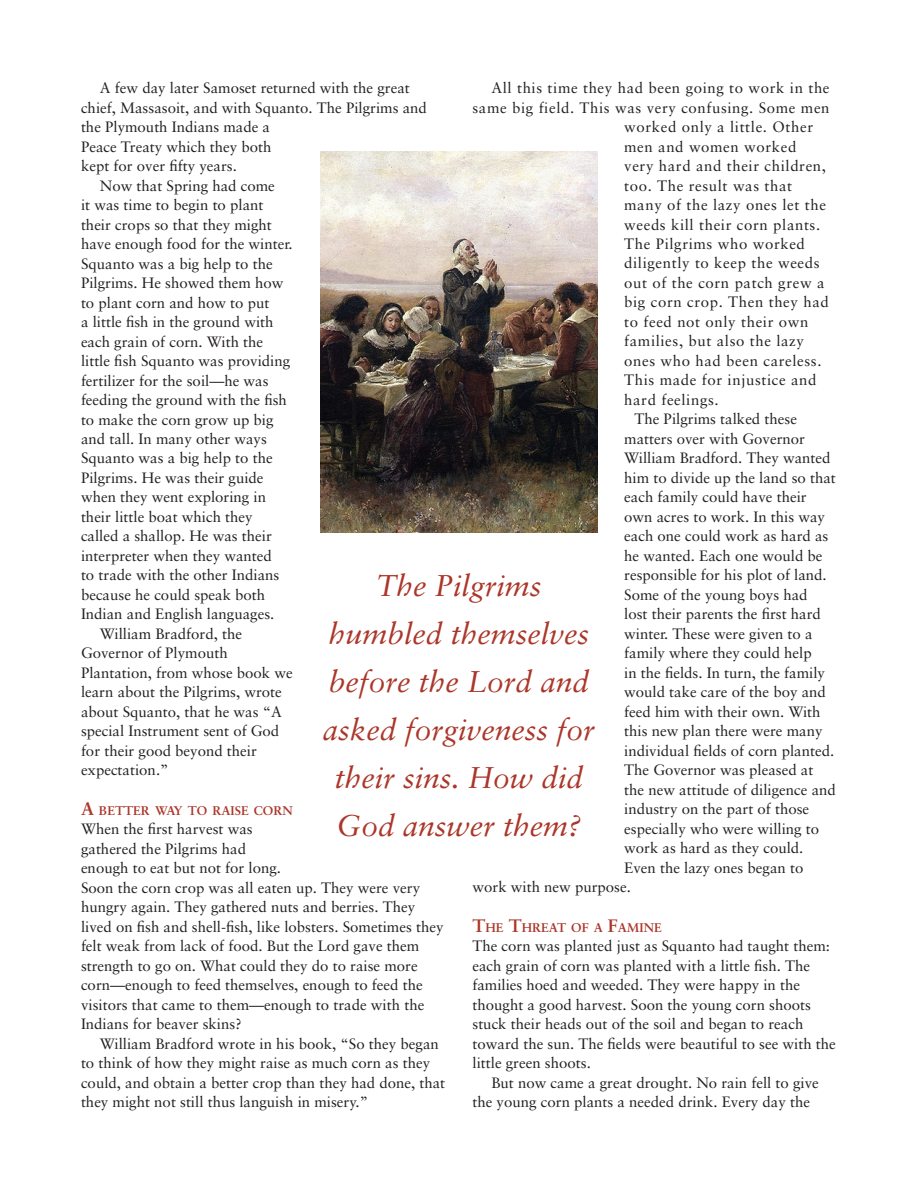
<style>
.page{position:relative;width:918px;height:1188px;background:#fff}
.page>*{position:absolute;margin:0;border:0;box-sizing:border-box;transform-origin:0 0}
.t1{font:italic 30px/48px "Sabon";color:#ab3629;text-align:center}
.t2{font:15px/19.5px "Sabon";color:#231f20}
.t3{font:15px "Sabon";letter-spacing:.04em;color:#231f20}
.t4{font:700 12.6px "Sabon";color:#ab3629}
.s1{font-size:18px}
</style>
<div class="page">
<img style="left:321px;top:152px;width:276px;height:381px">
<p class="t2" style="left:100px;top:78px;width:311px">A few day later Samoset returned with the great</p>
<p class="t2" style="left:81px;top:97px;width:347px">chief, Massasoit, and with Squanto. The Pilgrims and</p>
<p class="t2" style="left:81px;top:117px;width:191px">the Plymouth Indians made a</p>
<p class="t2" style="left:81px;top:136px;width:192px">Peace Treaty which they both</p>
<p class="t2" style="left:81px;top:156px;width:157px">kept for over fifty years.</p>
<p class="t2" style="left:100px;top:175px;width:177px">Now that Spring had come</p>
<p class="t2" style="left:81px;top:195px;width:184px">it was time to begin to plant</p>
<p class="t2" style="left:81px;top:214px;width:192px">their crops so that they might</p>
<p class="t2" style="left:81px;top:234px;width:213px">have enough food for the winter.</p>
<p class="t2" style="left:81px;top:253px;width:193px">Squanto was a big help to the</p>
<p class="t2" style="left:81px;top:273px;width:204px">Pilgrims. He showed them how</p>
<p class="t2" style="left:81px;top:292px;width:190px">to plant corn and how to put</p>
<p class="t2" style="left:81px;top:312px;width:194px">a little fish in the ground with</p>
<p class="t2" style="left:81px;top:331px;width:184px">each grain of corn. With the</p>
<p class="t2" style="left:81px;top:351px;width:211px">little fish Squanto was providing</p>
<p class="t2" style="left:81px;top:370px;width:189px">fertilizer for the soil—he was</p>
<p class="t2" style="left:81px;top:390px;width:207px">feeding the ground with the fish</p>
<p class="t2" style="left:81px;top:409px;width:194px">to make the corn grow up big</p>
<p class="t2" style="left:81px;top:429px;width:187px">and tall. In many other ways</p>
<p class="t2" style="left:81px;top:448px;width:193px">Squanto was a big help to the</p>
<p class="t2" style="left:81px;top:468px;width:184px">Pilgrims. He was their guide</p>
<p class="t2" style="left:81px;top:487px;width:187px">when they went exploring in</p>
<p class="t2" style="left:81px;top:507px;width:173px">their little boat which they</p>
<p class="t2" style="left:81px;top:526px;width:192px">called a shallop. He was their</p>
<p class="t2" style="left:81px;top:546px;width:192px">interpreter when they wanted</p>
<p class="t2" style="left:81px;top:565px;width:200px">to trade with the other Indians</p>
<p class="t2" style="left:81px;top:585px;width:186px">because he could speak both</p>
<p class="t2" style="left:81px;top:604px;width:195px">Indian and English languages.</p>
<p class="t2" style="left:100px;top:624px;width:144px">William Bradford, the</p>
<p class="t2" style="left:81px;top:643px;width:148px">Governor of Plymouth</p>
<p class="t2" style="left:81px;top:663px;width:213px">Plantation, from whose book we</p>
<p class="t2" style="left:81px;top:682px;width:202px">learn about the Pilgrims, wrote</p>
<p class="t2" style="left:81px;top:702px;width:202px">about Squanto, that he was “A</p>
<p class="t2" style="left:81px;top:721px;width:200px">special Instrument sent of God</p>
<p class="t2" style="left:81px;top:741px;width:177px">for their good beyond their</p>
<p class="t2" style="left:81px;top:760px;width:89px">expectation.”</p>
<p class="t4" style="left:81px;top:802px;width:213px"><span class="s1">A</span> BETTER WAY TO RAISE CORN</p>
<p class="t2" style="left:81px;top:819px;width:364px">When the first harvest was<br>gathered the Pilgrims had<br>enough to eat but not for long.<br>Soon the corn crop was all eaten up. They were very hungry again. They gathered nuts and berries. They lived on fish and shell-fish, like lobsters. Sometimes they felt weak from lack of food. But the Lord gave them strength to go on. What could they do to raise more corn—enough to feed themselves, enough to feed the visitors that came to them—enough to trade with the Indians for beaver skins?</p>
<p class="t2" style="left:81px;top:1033px;width:366px;text-indent:19px">William Bradford wrote in his book, “So they began to think of how they might raise as much corn as they could, and obtain a better crop than they had done, that they might not still thus languish in misery.”</p>
<p class="t3" style="left:491px;top:79px;width:340px">All this time they had been going to work in the</p>
<p class="t3" style="left:472px;top:98px;width:359px">same big field. This was very confusing. Some men</p>
<p class="t3" style="left:624px;top:118px;width:190px">worked only a little. Other</p>
<p class="t3" style="left:624px;top:137px;width:174px">men and women worked</p>
<p class="t3" style="left:624px;top:157px;width:203px">very hard and their children,</p>
<p class="t3" style="left:624px;top:176px;width:169px">too. The result was that</p>
<p class="t3" style="left:624px;top:196px;width:203px">many of the lazy ones let the</p>
<p class="t3" style="left:624px;top:215px;width:198px">weeds kill their corn plants.</p>
<p class="t3" style="left:624px;top:235px;width:182px">The Pilgrims who worked</p>
<p class="t3" style="left:624px;top:254px;width:197px">diligently to keep the weeds</p>
<p class="t3" style="left:624px;top:274px;width:202px">out of the corn patch grew a</p>
<p class="t3" style="left:624px;top:293px;width:206px">big corn crop. Then they had</p>
<p class="t3" style="left:624px;top:313px;width:186px">to feed not only their own</p>
<p class="t3" style="left:624px;top:332px;width:181px">families, but also the lazy</p>
<p class="t3" style="left:624px;top:352px;width:199px">ones who had been careless.</p>
<p class="t3" style="left:624px;top:371px;width:194px">This made for injustice and</p>
<p class="t3" style="left:624px;top:391px;width:96px">hard feelings.</p>
<p class="t2" style="left:634px;top:409px;width:164px">The Pilgrims talked these</p>
<p class="t2" style="left:624px;top:429px;width:182px">matters over with Governor</p>
<p class="t2" style="left:624px;top:448px;width:208px">William Bradford. They wanted</p>
<p class="t2" style="left:624px;top:468px;width:213px">him to divide up the land so that</p>
<p class="t2" style="left:624px;top:487px;width:184px">each family could have their</p>
<p class="t2" style="left:624px;top:507px;width:202px">own acres to work. In this way</p>
<p class="t2" style="left:624px;top:526px;width:206px">each one could work as hard as</p>
<p class="t2" style="left:624px;top:546px;width:200px">he wanted. Each one would be</p>
<p class="t2" style="left:624px;top:565px;width:204px">responsible for his plot of land.</p>
<p class="t2" style="left:624px;top:585px;width:185px">Some of the young boys had</p>
<p class="t2" style="left:624px;top:604px;width:198px">lost their parents the first hard</p>
<p class="t2" style="left:624px;top:624px;width:190px">winter. These were given to a</p>
<p class="t2" style="left:624px;top:643px;width:189px">family where they could help</p>
<p class="t2" style="left:624px;top:663px;width:202px">in the fields. In turn, the family</p>
<p class="t2" style="left:624px;top:682px;width:203px">would take care of the boy and</p>
<p class="t2" style="left:624px;top:702px;width:198px">feed him with their own. With</p>
<p class="t2" style="left:624px;top:721px;width:200px">this new plan there were many</p>
<p class="t2" style="left:624px;top:741px;width:212px">individual fields of corn planted.</p>
<p class="t2" style="left:624px;top:760px;width:191px">The Governor was pleased at</p>
<p class="t2" style="left:624px;top:780px;width:213px">the new attitude of diligence and</p>
<p class="t2" style="left:624px;top:799px;width:187px">industry on the part of those</p>
<p class="t2" style="left:624px;top:819px;width:197px">especially who were willing to</p>
<p class="t2" style="left:624px;top:838px;width:181px">work as hard as they could.</p>
<p class="t2" style="left:624px;top:858px;width:181px">Even the lazy ones began to</p>
<p class="t2" style="left:473px;top:877px;width:160px">work with new purpose.</p>
<p class="t4" style="left:472px;top:919px;width:191px"><span class="s1">T</span>HE <span class="s1">T</span>HREAT OF A <span class="s1">F</span>AMINE</p>
<p class="t2" style="left:472px;top:936px;width:365px">The corn was planted just as Squanto had taught them: each grain of corn was planted with a little fish. The families hoed and weeded. They were happy in the thought a good harvest. Soon the young corn shoots stuck their heads out of the soil and began to reach toward the sun. The fields were beautiful to see with the little green shoots.</p>
<p class="t2" style="left:472px;top:1072px;width:348px;text-indent:19px">But now came a great drought. No rain fell to give the young corn plants a needed drink. Every day the</p>
<h1 class="t1" style="left:323px;top:561px;width:273px">The Pilgrims humbled themselves before the Lord and asked forgiveness for their sins. How did<br>God answer them?</h1>
</div>
